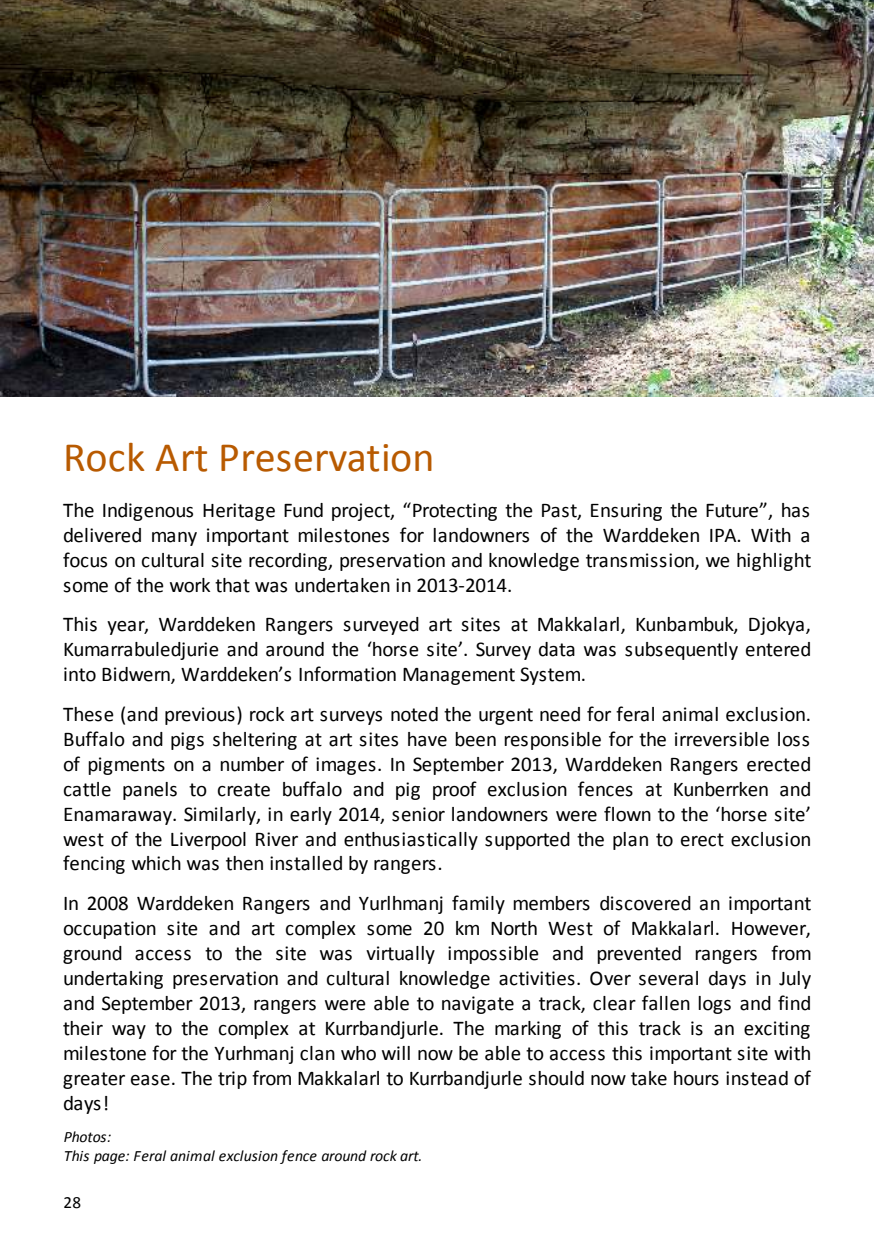
<style>
.page{position:relative;width:874px;height:1241px;background:#fff}
.page>*{position:absolute;margin:0;border:0;box-sizing:border-box;transform-origin:0 0}
.t1{font:42px "Calibri";color:#b85a00}
.t2{font:21px/24.8px "Calibri";letter-spacing:-.02em;color:#000;text-align:justify}
.t3{font:17.15px "Calibri";color:#000}
.t4{font:italic 15.75px/18.4px "Calibri";letter-spacing:-.015em;color:#000}
</style>
<div class="page">
<img style="left:0;top:0;width:873px;height:396px">
<h1 class="t1" style="left:63px;top:439px;width:373px">Rock Art Preservation</h1>
<p class="t2" style="left:63px;top:499px;width:749px">The Indigenous Heritage Fund project, “Protecting the Past, Ensuring the Future”, has delivered many important milestones for landowners of the Warddeken IPA. With a focus on cultural site recording, preservation and knowledge transmission, we highlight some of the work that was undertaken in 2013-2014.</p>
<p class="t2" style="left:63px;top:613px;width:749px">This year, Warddeken Rangers surveyed art sites at Makkalarl, Kunbambuk, Djokya, Kumarrabuledjurie and around the ‘horse site’. Survey data was subsequently entered into Bidwern, Warddeken’s Information Management System.</p>
<p class="t2" style="left:63px;top:703px;width:749px">These (and previous) rock art surveys noted the urgent need for feral animal exclusion.<br>Buffalo and pigs sheltering at art sites have been responsible for the irreversible loss of pigments on a number of images. In September 2013, Warddeken Rangers erected cattle panels to create buffalo and pig proof exclusion fences at Kunberrken and Enamaraway. Similarly, in early 2014, senior landowners were flown to the ‘horse site’ west of the Liverpool River and enthusiastically supported the plan to erect exclusion fencing which was then installed by rangers.</p>
<p class="t2" style="left:63px;top:892px;width:750px">In 2008 Warddeken Rangers and Yurlhmanj family members discovered an important occupation site and art complex some 20 km North West of Makkalarl. However, ground access to the site was virtually impossible and prevented rangers from undertaking preservation and cultural knowledge activities. Over several days in July and September 2013, rangers were able to navigate a track, clear fallen logs and find their way to the complex at Kurrbandjurle. The marking of this track is an exciting milestone for the Yurhmanj clan who will now be able to access this important site with greater ease. The trip from Makkalarl to Kurrbandjurle should now take hours instead of days!</p>
<p class="t4" style="left:64px;top:1128px;width:360px">Photos:<br>This page: Feral animal exclusion fence around rock art.</p>
<p class="t3" style="left:63px;top:1194px;width:19px">28</p>
</div>
